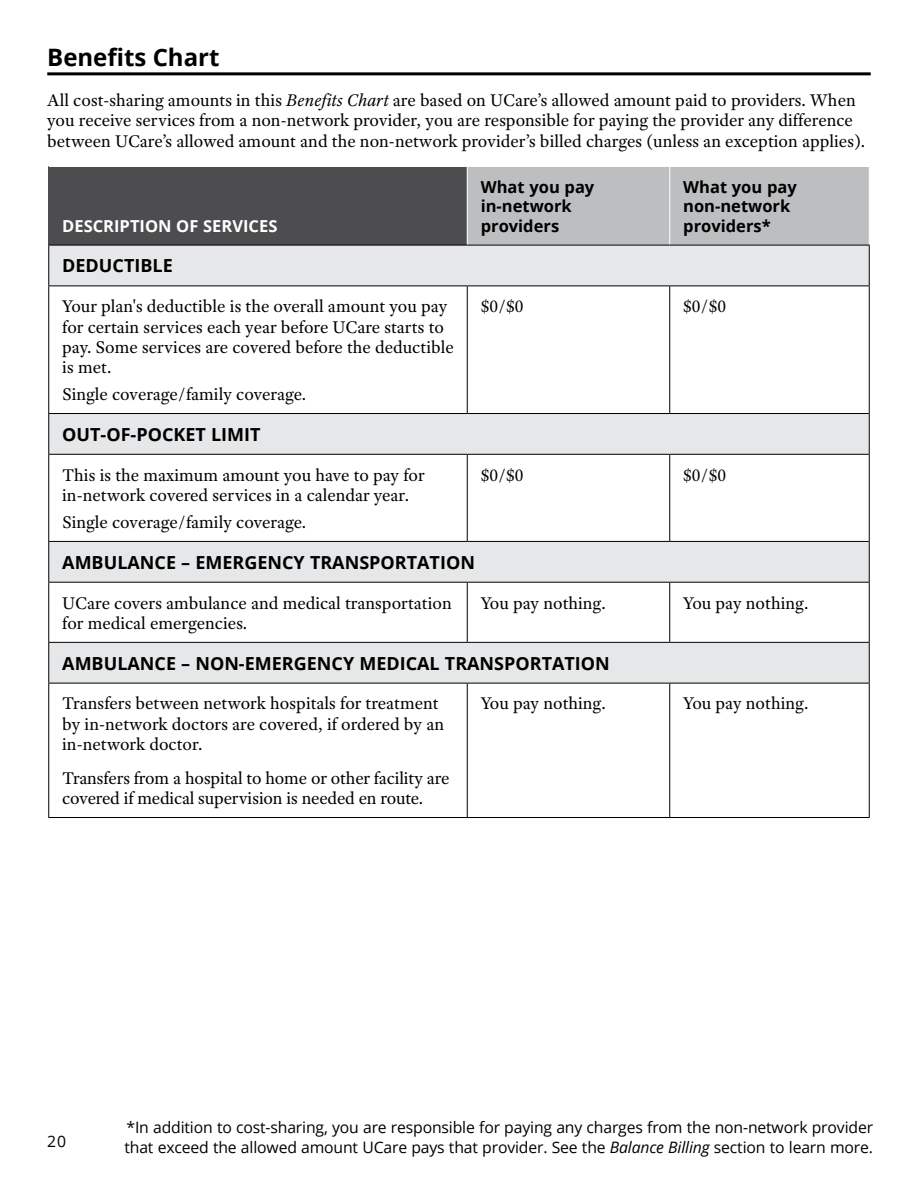
<style>
.page{position:relative;width:918px;height:1188px;background:#fff}
.page>*{position:absolute;margin:0;border:0;box-sizing:border-box;transform-origin:0 0}
.t1{font:700 24px "Open Sans";color:#000}
.t2{font:18px/20.2px "Adobe Text Pro";color:#000}
.t3{font:700 18px "Open Sans";color:#000}
.t4{font:700 16.5px/19.5px "Open Sans";color:#000}
.t5{font:700 16.5px "Open Sans";color:#fff}
.t6{font:15.75px/20.2px "Open Sans";letter-spacing:-.01em;color:#000}
.s1{font-style:italic}
</style>
<div class="page">
<hr style="left:47px;top:72px;width:824px;height:3px;background:#000">
<div style="left:49px;top:166px;width:418px;height:79px;background:#4d4d4f"></div>
<div style="left:468px;top:167px;width:401px;height:78px;background:#bcbec0"></div>
<svg style="left:49px;top:246px;width:820px;height:437px"></svg>
<hr style="left:869px;top:245px;width:1px;height:41px;background:#000">
<hr style="left:869px;top:414px;width:1px;height:40px;background:#000">
<hr style="left:869px;top:541px;width:1px;height:41px;background:#000">
<hr style="left:869px;top:643px;width:1px;height:40px;background:#000">
<hr style="left:48px;top:245px;width:1px;height:41px;background:#000">
<hr style="left:48px;top:286px;width:419px;height:1px;background:#000">
<hr style="left:48px;top:286px;width:1px;height:127px;background:#000">
<hr style="left:467px;top:286px;width:203px;height:1px;background:#000">
<hr style="left:467px;top:286px;width:1px;height:127px;background:#000">
<hr style="left:670px;top:286px;width:200px;height:1px;background:#000">
<hr style="left:669px;top:286px;width:1px;height:127px;background:#000">
<hr style="left:869px;top:286px;width:1px;height:128px;background:#000">
<hr style="left:48px;top:413px;width:420px;height:1px;background:#000">
<hr style="left:48px;top:414px;width:1px;height:40px;background:#000">
<hr style="left:48px;top:454px;width:420px;height:1px;background:#000">
<hr style="left:48px;top:455px;width:1px;height:86px;background:#000">
<hr style="left:467px;top:455px;width:1px;height:86px;background:#000">
<hr style="left:669px;top:455px;width:1px;height:86px;background:#000">
<hr style="left:869px;top:454px;width:1px;height:87px;background:#000">
<hr style="left:468px;top:413px;width:202px;height:1px;background:#000">
<hr style="left:670px;top:413px;width:199px;height:1px;background:#000">
<hr style="left:468px;top:454px;width:202px;height:1px;background:#000">
<hr style="left:670px;top:454px;width:199px;height:1px;background:#000">
<hr style="left:48px;top:541px;width:420px;height:1px;background:#000">
<hr style="left:48px;top:542px;width:1px;height:40px;background:#000">
<hr style="left:48px;top:582px;width:420px;height:1px;background:#000">
<hr style="left:48px;top:583px;width:1px;height:59px;background:#000">
<hr style="left:467px;top:583px;width:1px;height:59px;background:#000">
<hr style="left:669px;top:583px;width:1px;height:59px;background:#000">
<hr style="left:869px;top:582px;width:1px;height:60px;background:#000">
<hr style="left:48px;top:642px;width:419px;height:1px;background:#000">
<hr style="left:48px;top:643px;width:1px;height:40px;background:#000">
<hr style="left:467px;top:642px;width:203px;height:1px;background:#000">
<hr style="left:670px;top:642px;width:200px;height:1px;background:#000">
<hr style="left:48px;top:683px;width:419px;height:1px;background:#000">
<hr style="left:48px;top:683px;width:1px;height:134px;background:#000">
<hr style="left:467px;top:683px;width:203px;height:1px;background:#000">
<hr style="left:467px;top:683px;width:1px;height:134px;background:#000">
<hr style="left:670px;top:683px;width:200px;height:1px;background:#000">
<hr style="left:669px;top:683px;width:1px;height:134px;background:#000">
<hr style="left:869px;top:683px;width:1px;height:134px;background:#000">
<hr style="left:48px;top:817px;width:419px;height:1px;background:#000">
<hr style="left:467px;top:817px;width:203px;height:1px;background:#000">
<hr style="left:670px;top:817px;width:200px;height:1px;background:#000">
<hr style="left:468px;top:541px;width:202px;height:1px;background:#000">
<hr style="left:670px;top:541px;width:199px;height:1px;background:#000">
<hr style="left:468px;top:582px;width:202px;height:1px;background:#000">
<hr style="left:670px;top:582px;width:199px;height:1px;background:#000">
<hr style="left:49px;top:166px;width:418px;height:1px;background:#fff">
<hr style="left:669px;top:167px;width:1px;height:78px;background:#fff">
<hr style="left:48px;top:245px;width:419px;height:1px;background:#000">
<hr style="left:467px;top:245px;width:203px;height:1px;background:#000">
<hr style="left:670px;top:245px;width:200px;height:1px;background:#000">
<h1 class="t1" style="left:47px;top:40px;width:174px">Benefits Chart</h1>
<p class="t2" style="left:47px;top:90px;width:820px">All cost‑sharing amounts in this <span class="s1">Benefits Chart</span> are based on UCare’s allowed amount paid to providers. When you receive services from a non-network provider, you are responsible for paying the provider any difference between UCare’s allowed amount and the non-network provider’s billed charges (unless an exception applies).</p>
<p class="t5" style="left:62px;top:214px;width:217px">DESCRIPTION OF SERVICES</p>
<p class="t3" style="left:62px;top:253px;width:112px">DEDUCTIBLE</p>
<p class="t2" style="left:62px;top:296px;width:393px">Your plan's deductible is the overall amount you pay for certain services each year before UCare starts to pay. Some services are covered before the deductible is met.</p>
<p class="t2" style="left:62px;top:384px;width:246px">Single coverage/family coverage.</p>
<p class="t3" style="left:62px;top:422px;width:200px">OUT-OF-POCKET LIMIT</p>
<p class="t2" style="left:62px;top:464px;width:364px">This is the maximum amount you have to pay for in-network covered services in a calendar year.</p>
<p class="t2" style="left:62px;top:512px;width:246px">Single coverage/family coverage.</p>
<p class="t4" style="left:481px;top:176px;width:115px">What you pay in‑network providers</p>
<p class="t4" style="left:683px;top:176px;width:115px">What you pay non‑network providers*</p>
<p class="t2" style="left:481px;top:296px;width:44px">$0/$0</p>
<p class="t2" style="left:683px;top:296px;width:44px">$0/$0</p>
<p class="t2" style="left:481px;top:464px;width:44px">$0/$0</p>
<p class="t2" style="left:683px;top:464px;width:44px">$0/$0</p>
<p class="t3" style="left:62px;top:549px;width:414px">AMBULANCE – EMERGENCY TRANSPORTATION</p>
<p class="t2" style="left:62px;top:592px;width:391px">UCare covers ambulance and medical transportation for medical emergencies.</p>
<p class="t2" style="left:481px;top:592px;width:127px">You pay nothing.</p>
<p class="t2" style="left:683px;top:592px;width:127px">You pay nothing.</p>
<p class="t3" style="left:62px;top:650px;width:549px">AMBULANCE – NON-EMERGENCY MEDICAL TRANSPORTATION</p>
<p class="t2" style="left:62px;top:693px;width:383px">Transfers between network hospitals for treatment by in-network doctors are covered, if ordered by an in-network doctor.</p>
<p class="t2" style="left:62px;top:768px;width:389px">Transfers from a hospital to home or other facility are covered if medical supervision is needed en route.</p>
<p class="t2" style="left:481px;top:693px;width:127px">You pay nothing.</p>
<p class="t2" style="left:683px;top:693px;width:127px">You pay nothing.</p>
<p class="t6" style="left:47px;top:1131px;width:20px">20</p>
<p class="t6" style="left:124px;top:1116px;width:750px">*In addition to cost-sharing, you are responsible for paying any charges from the non-network provider that exceed the allowed amount UCare pays that provider. See the <span class="s1">Balance Billing</span> section to learn more.</p>
</div>
